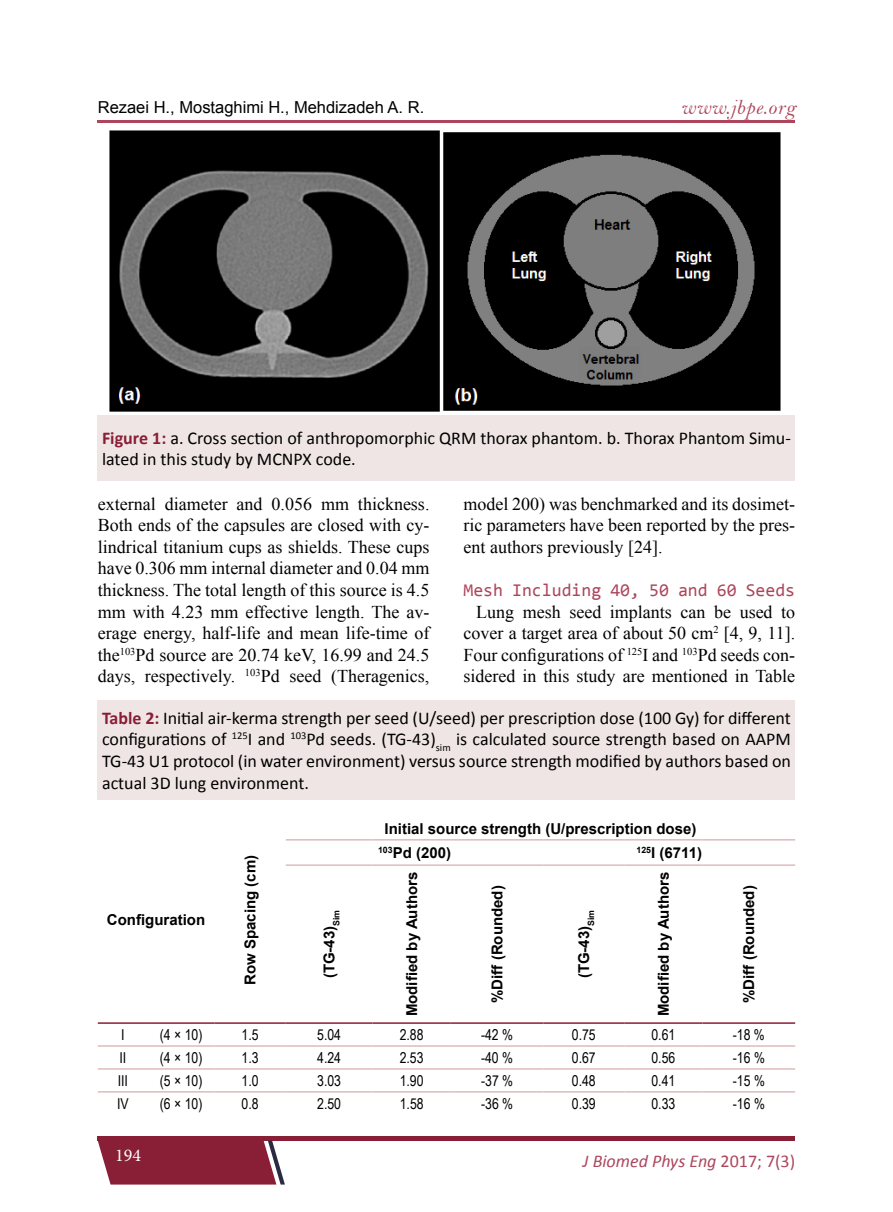
<style>
.page{position:relative;width:893px;height:1212px;background:#fff}
.page>*{position:absolute;margin:0;border:0;box-sizing:border-box;transform-origin:0 0}
.t1{font:21px "Bell MT Italic";letter-spacing:.03em;color:#ad465c}
.t2{font:18px/21.6px "Times New Roman";color:#000;text-align:justify}
.t3{font:18px/21.6px "Calibri";color:#000}
.t4{font:18px "Consolas";color:#ad465c}
.t5{font:italic 18px "Calibri";color:#ad465c}
.t6{font:18px "Minion Pro";color:#fff}
.t7{font:16.5px "Arial";color:#000}
.t8{font:700 15px/24.2px "Arial";color:#000}
.t9{font:15px "Arial Narrow";color:#000}
.s1{font-weight:700;color:#891f36}
.s2{font-style:normal}
</style>
<div class="page">
<div style="left:98px;top:1136px;width:697px;height:5px;background:#891f36"></div>
<svg style="left:98px;top:1141px;width:187px;height:43px;background:#913348"></svg>
<hr style="left:98px;top:120px;width:697px;height:2px;background:#ad465c">
<img style="left:109px;top:130px;width:672px;height:282px">
<div style="left:98px;top:415px;width:697px;height:65px;background:#f0e5e5"></div>
<hr style="left:98px;top:1045px;width:50px;height:2px;background:#debbbc">
<hr style="left:148px;top:1045px;width:66px;height:2px;background:#debbbc">
<hr style="left:214px;top:1045px;width:72px;height:2px;background:#debbbc">
<hr style="left:286px;top:1045px;width:86px;height:2px;background:#debbbc">
<hr style="left:372px;top:1045px;width:79px;height:2px;background:#debbbc">
<hr style="left:451px;top:1045px;width:92px;height:2px;background:#debbbc">
<hr style="left:543px;top:1045px;width:81px;height:2px;background:#debbbc">
<hr style="left:624px;top:1045px;width:78px;height:2px;background:#debbbc">
<hr style="left:702px;top:1045px;width:93px;height:2px;background:#debbbc">
<hr style="left:98px;top:1068px;width:50px;height:2px;background:#debbbc">
<hr style="left:148px;top:1068px;width:66px;height:2px;background:#debbbc">
<hr style="left:214px;top:1068px;width:72px;height:2px;background:#debbbc">
<hr style="left:286px;top:1068px;width:86px;height:2px;background:#debbbc">
<hr style="left:372px;top:1068px;width:79px;height:2px;background:#debbbc">
<hr style="left:451px;top:1068px;width:92px;height:2px;background:#debbbc">
<hr style="left:543px;top:1068px;width:81px;height:2px;background:#debbbc">
<hr style="left:624px;top:1068px;width:78px;height:2px;background:#debbbc">
<hr style="left:702px;top:1068px;width:93px;height:2px;background:#debbbc">
<hr style="left:98px;top:1091px;width:50px;height:1px;background:#debbbc">
<hr style="left:148px;top:1091px;width:66px;height:1px;background:#debbbc">
<hr style="left:214px;top:1091px;width:72px;height:1px;background:#debbbc">
<hr style="left:286px;top:1091px;width:86px;height:1px;background:#debbbc">
<hr style="left:372px;top:1091px;width:79px;height:1px;background:#debbbc">
<hr style="left:451px;top:1091px;width:92px;height:1px;background:#debbbc">
<hr style="left:543px;top:1091px;width:81px;height:1px;background:#debbbc">
<hr style="left:624px;top:1091px;width:78px;height:1px;background:#debbbc">
<hr style="left:702px;top:1091px;width:93px;height:1px;background:#debbbc">
<hr style="left:286px;top:1022px;width:86px;height:2px;background:#891f36">
<hr style="left:372px;top:1022px;width:79px;height:2px;background:#891f36">
<hr style="left:451px;top:1022px;width:92px;height:2px;background:#891f36">
<hr style="left:543px;top:1022px;width:81px;height:2px;background:#891f36">
<hr style="left:624px;top:1022px;width:78px;height:2px;background:#891f36">
<hr style="left:702px;top:1022px;width:93px;height:2px;background:#891f36">
<hr style="left:286px;top:839px;width:86px;height:1px;background:#debbbc">
<hr style="left:372px;top:839px;width:79px;height:1px;background:#debbbc">
<hr style="left:451px;top:839px;width:92px;height:1px;background:#debbbc">
<hr style="left:543px;top:839px;width:81px;height:1px;background:#debbbc">
<hr style="left:624px;top:839px;width:78px;height:1px;background:#debbbc">
<hr style="left:702px;top:839px;width:93px;height:1px;background:#debbbc">
<hr style="left:286px;top:864px;width:86px;height:2px;background:#debbbc">
<hr style="left:372px;top:864px;width:79px;height:2px;background:#debbbc">
<hr style="left:451px;top:864px;width:92px;height:2px;background:#debbbc">
<hr style="left:543px;top:864px;width:81px;height:2px;background:#debbbc">
<hr style="left:624px;top:864px;width:78px;height:2px;background:#debbbc">
<hr style="left:702px;top:864px;width:93px;height:2px;background:#debbbc">
<hr style="left:98px;top:1022px;width:50px;height:2px;background:#891f36">
<hr style="left:148px;top:1022px;width:66px;height:2px;background:#891f36">
<hr style="left:214px;top:1022px;width:72px;height:2px;background:#891f36">
<div style="left:98px;top:699px;width:697px;height:100px;background:#f0e5e5"></div>
<p class="t7" style="left:98px;top:97px;width:328px">Rezaei H., Mostaghimi H., Mehdizadeh A. R.</p>
<p class="t1" style="left:681px;top:94px;width:116px">www.jbpe.org</p>
<p class="t3" style="left:102px;top:427px;width:690px"><span class="s1">Figure 1:</span> a. Cross section of anthropomorphic QRM thorax phantom. b. Thorax Phantom Simu&shy;lated in this study by MCNPX code.</p>
<p class="t2" style="left:98px;top:492px;width:333px">external diameter and 0.056 mm thickness.<br>Both ends of the capsules are closed with cy&shy;lindrical titanium cups as shields. These cups have 0.306 mm internal diameter and 0.04 mm thickness. The total length of this source is 4.5 mm with 4.23 mm effective length. The av&shy;erage energy, half-life and mean life-time of the<sup>103</sup>Pd source are 20.74 keV, 16.99 and 24.5 days, respectively. <sup>103</sup>Pd seed (Theragenics,</p>
<p class="t2" style="left:463px;top:492px;width:333px">model 200) was benchmarked and its dosimet&shy;ric parameters have been reported by the pres&shy;ent authors previously [24].</p>
<p class="t4" style="left:463px;top:578px;width:333px">Mesh Including 40, 50 and 60 Seeds</p>
<p class="t2" style="left:463px;top:600px;width:333px;text-indent:13px">Lung mesh seed implants can be used to cover a target area of about 50 cm<sup>2</sup> [4, 9, 11].<br>Four configurations of <sup>125</sup>I and <sup>103</sup>Pd seeds con&shy;sidered in this study are mentioned in Table</p>
<p class="t3" style="left:102px;top:707px;width:690px;text-align:justify"><span class="s1">Table 2:</span> Initial air-kerma strength per seed (U/seed) per prescription dose (100 Gy) for different configurations of <sup>125</sup>I and <sup>103</sup>Pd seeds. (TG-43)<sub>sim</sub> is calculated source strength based on AAPM TG-43 U1 protocol (in water environment) versus source strength modified by authors based on actual 3D lung environment.</p>
<p class="t8" style="left:107px;top:908px;width:100px">Configuration</p>
<p class="t8" style="left:239px;top:985px;width:132px;rotate:-90deg">Row Spacing (cm)</p>
<p class="t8" style="left:318px;top:978px;width:70px;rotate:-90deg">(TG-43)<sub>Sim</sub></p>
<p class="t8" style="left:378px;top:817px;width:320px;text-indent:7px">Initial source strength (U/prescription dose)<br><sup>103</sup>Pd (200)</p>
<p class="t8" style="left:636px;top:841px;width:67px"><sup>125</sup>I (6711)</p>
<p class="t8" style="left:400px;top:1016px;width:146px;rotate:-90deg">Modified by Authors</p>
<p class="t8" style="left:486px;top:1003px;width:119px;rotate:-90deg">%Diff (Rounded)</p>
<p class="t8" style="left:572px;top:978px;width:70px;rotate:-90deg">(TG-43)<sub>Sim</sub></p>
<p class="t8" style="left:652px;top:1016px;width:146px;rotate:-90deg">Modified by Authors</p>
<p class="t8" style="left:737px;top:1003px;width:119px;rotate:-90deg">%Diff (Rounded)</p>
<p class="t9" style="left:121px;top:1024px;width:5px">I</p>
<p class="t9" style="left:160px;top:1024px;width:44px">(4 × 10)</p>
<p class="t9" style="left:241px;top:1024px;width:19px">1.5</p>
<p class="t9" style="left:317px;top:1024px;width:25px">5.04</p>
<p class="t9" style="left:400px;top:1024px;width:25px">2.88</p>
<p class="t9" style="left:481px;top:1024px;width:34px">-42 %</p>
<p class="t9" style="left:572px;top:1024px;width:25px">0.75</p>
<p class="t9" style="left:651px;top:1024px;width:25px">0.61</p>
<p class="t9" style="left:733px;top:1024px;width:34px">-18 %</p>
<p class="t9" style="left:119px;top:1046px;width:8px">II</p>
<p class="t9" style="left:160px;top:1046px;width:44px">(4 × 10)</p>
<p class="t9" style="left:241px;top:1046px;width:19px">1.3</p>
<p class="t9" style="left:317px;top:1046px;width:25px">4.24</p>
<p class="t9" style="left:400px;top:1046px;width:25px">2.53</p>
<p class="t9" style="left:481px;top:1046px;width:34px">-40 %</p>
<p class="t9" style="left:572px;top:1046px;width:25px">0.67</p>
<p class="t9" style="left:651px;top:1046px;width:25px">0.56</p>
<p class="t9" style="left:733px;top:1046px;width:34px">-16 %</p>
<p class="t9" style="left:118px;top:1069px;width:12px">III</p>
<p class="t9" style="left:160px;top:1069px;width:44px">(5 × 10)</p>
<p class="t9" style="left:242px;top:1069px;width:19px">1.0</p>
<p class="t9" style="left:317px;top:1069px;width:25px">3.03</p>
<p class="t9" style="left:400px;top:1069px;width:25px">1.90</p>
<p class="t9" style="left:481px;top:1069px;width:34px">-37 %</p>
<p class="t9" style="left:572px;top:1069px;width:25px">0.48</p>
<p class="t9" style="left:651px;top:1069px;width:25px">0.41</p>
<p class="t9" style="left:733px;top:1069px;width:34px">-15 %</p>
<p class="t9" style="left:117px;top:1092px;width:13px">IV</p>
<p class="t9" style="left:160px;top:1092px;width:44px">(6 × 10)</p>
<p class="t9" style="left:242px;top:1092px;width:19px">0.8</p>
<p class="t9" style="left:317px;top:1092px;width:25px">2.50</p>
<p class="t9" style="left:400px;top:1092px;width:25px">1.58</p>
<p class="t9" style="left:481px;top:1092px;width:34px">-36 %</p>
<p class="t9" style="left:572px;top:1092px;width:25px">0.39</p>
<p class="t9" style="left:651px;top:1092px;width:25px">0.33</p>
<p class="t9" style="left:733px;top:1092px;width:34px">-16 %</p>
<p class="t6" style="left:115px;top:1143px;width:27px">194</p>
<p class="t5" style="left:583px;top:1148px;width:214px">J Biomed Phys Eng <span class="s2">2017; 7(3)</span></p>
</div>
